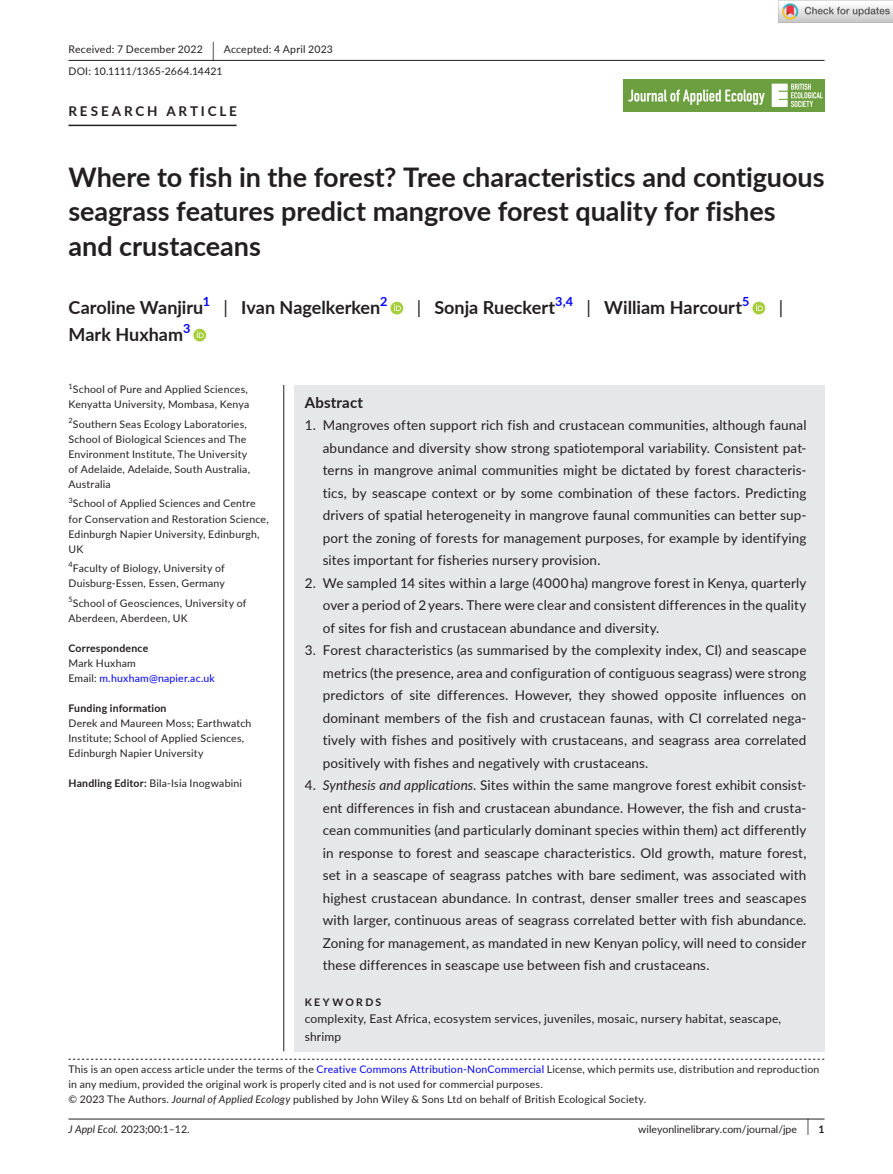
<style>
.page{position:relative;width:893px;height:1174px;background:#fff}
.page>*{position:absolute;margin:0;border:0;box-sizing:border-box;transform-origin:0 0}
.t1{font:700 27px/34.5px "Lato";color:#231f20}
.t2{font:700 18px "Lato";color:#231f20}
.t3{font:18px "Lato";color:#231f20}
.t4{font:700 15px "Lato";letter-spacing:.015em;color:#231f20}
.t5{font:13.5px/22.5px "Lato";letter-spacing:.01em;color:#231f20;text-align:justify}
.t6{font:700 13.5px "Lato";letter-spacing:.21em;color:#231f20}
.t7{font:700 12.6px "Lato";color:#00f}
.t8{font:12px/18px "Lato";letter-spacing:.015em;color:#231f20}
.t9{font:10.5px/15px "Lato";letter-spacing:.02em;color:#231f20}
.t10{font:10.5px/15px "Lato";letter-spacing:.02em;color:#00f}
.t11{font:10.5px "Lato";color:#231f20}
.t12{font:700 10.5px "Lato";letter-spacing:.02em;color:#231f20}
.t13{font:700 10.5px "Lato";letter-spacing:.22em;color:#231f20}
.t14{font:7.35px "Lato";color:#231f20}
.s1{font-size:19.65px}
.s2{font-weight:400}
.s3{color:#231f20}
.s4{font-weight:700}
.s5{font-style:italic}
.s6{color:#00f}
.s7{font-size:17.4px}
</style>
<div class="page">
<hr style="left:68px;top:1118px;width:756px;height:1px;background:#231f20">
<img style="left:623px;top:79px;width:201px;height:33px">
<hr style="left:68px;top:60px;width:756px;height:1px;background:#231f20">
<hr style="left:68px;top:125px;width:169px;height:1px;background:#231f20">
<div style="left:390px;top:302px;width:13px;height:12px;background:#a5cd39;border-radius:50%"></div>
<svg style="left:394px;top:304px;width:7px;height:7px"></svg>
<div style="left:752px;top:302px;width:13px;height:12px;background:#a5cd39;border-radius:50%"></div>
<svg style="left:756px;top:304px;width:7px;height:7px"></svg>
<svg style="left:193px;top:329px;width:13px;height:12px"></svg>
<svg style="left:197px;top:331px;width:7px;height:7px"></svg>
<svg style="left:68px;top:1058px;width:756px;height:1px"></svg>
<div style="left:294px;top:385px;width:530px;height:666px;background:#e6e7e9"></div>
<hr style="left:283px;top:385px;width:1px;height:666px;background:#231f20">
<img style="left:779px;top:0;width:114px;height:23px">
<p class="t9" style="left:68px;top:38px;width:266px;line-height:21.8px">Received: 7 December 2022 <span class="s1">|</span> Accepted: 4 April 2023<br>DOI: 10.1111/1365-2664.14421</p>
<p class="t6" style="left:68px;top:101px;width:170px">RESEARCH ARTICLE</p>
<h1 class="t1" style="left:68px;top:159px;width:758px">Where to fish in the forest? Tree characteristics and contiguous seagrass features predict mangrove forest quality for fishes and crustaceans</h1>
<h2 class="t2" style="left:68px;top:295px;width:136px">Caroline Wanjiru</h2>
<p class="t7" style="left:203px;top:292px;width:9px">1</p>
<h2 class="t2" style="left:224px;top:295px;width:158px"><span class="s2">|</span> Ivan Nagelkerken</h2>
<p class="t7" style="left:380px;top:292px;width:9px">2</p>
<h2 class="t2" style="left:417px;top:295px;width:140px"><span class="s2">|</span> Sonja Rueckert</h2>
<p class="t7" style="left:555px;top:292px;width:19px">3,4</p>
<h2 class="t2" style="left:587px;top:295px;width:157px"><span class="s2">|</span> William Harcourt</h2>
<p class="t7" style="left:742px;top:292px;width:9px">5</p>
<h2 class="t3" style="left:779px;top:295px;width:6px">|</h2>
<h2 class="t2" style="left:68px;top:322px;width:116px">Mark Huxham</h2>
<p class="t7" style="left:183px;top:319px;width:9px">3</p>
<p class="t14" style="left:68px;top:381px;width:6px">1</p>
<p class="t9" style="left:68px;top:382px;width:182px;text-align:center">School of Pure and Applied Sciences,<br>Kenyatta University, Mombasa, Kenya</p>
<p class="t9" style="left:68px;top:416px;width:183px"><sup>2</sup>Southern Seas Ecology Laboratories, School of Biological Sciences and The Environment Institute, The University of Adelaide, Adelaide, South Australia, Australia</p>
<p class="t9" style="left:68px;top:496px;width:202px"><sup>3</sup>School of Applied Sciences and Centre for Conservation and Restoration Science,<br>Edinburgh Napier University, Edinburgh,<br>UK</p>
<p class="t9" style="left:68px;top:560px;width:158px"><sup>4</sup>Faculty of Biology, University of<br>Duisburg-Essen, Essen, Germany</p>
<p class="t9" style="left:68px;top:595px;width:180px"><sup>5</sup>School of Geosciences, University of<br>Aberdeen, Aberdeen, UK</p>
<p class="t12" style="left:68px;top:640px;width:81px">Correspondence</p>
<p class="t10" style="left:68px;top:655px;width:148px"><span class="s3">Mark Huxham<br>Email:</span> m.huxham@napier.ac.uk</p>
<p class="t12" style="left:68px;top:700px;width:100px">Funding information</p>
<p class="t9" style="left:68px;top:715px;width:185px">Derek and Maureen Moss; Earthwatch<br>Institute; School of Applied Sciences,<br>Edinburgh Napier University</p>
<p class="t9" style="left:68px;top:775px;width:175px"><span class="s4">Handling Editor:</span> Bila-Isia Inogwabini</p>
<p class="t4" style="left:305px;top:391px;width:60px">Abstract</p>
<p class="t5" style="left:323px;top:413px;width:485px;text-indent:-18px">1. Mangroves often support rich fish and crustacean communities, although faunal abundance and diversity show strong spatiotemporal variability. Consistent pat&shy;terns in mangrove animal communities might be dictated by forest characteris&shy;tics, by seascape context or by some combination of these factors. Predicting drivers of spatial heterogeneity in mangrove faunal communities can better sup&shy;port the zoning of forests for management purposes, for example by identifying sites important for fisheries nursery provision.</p>
<p class="t5" style="left:323px;top:571px;width:485px;text-indent:-18px">2. We sampled 14 sites within a large (4000 ha) mangrove forest in Kenya, quarterly over a period of 2 years. There were clear and consistent differences in the quality of sites for fish and crustacean abundance and diversity.</p>
<p class="t5" style="left:323px;top:638px;width:485px;text-indent:-18px">3. Forest characteristics (as summarised by the complexity index, CI) and seascape metrics (the presence, area and configuration of contiguous seagrass) were strong predictors of site differences. However, they showed opposite influences on dominant members of the fish and crustacean faunas, with CI correlated nega&shy;tively with fishes and positively with crustaceans, and seagrass area correlated positively with fishes and negatively with crustaceans.</p>
<p class="t5" style="left:323px;top:773px;width:485px;text-indent:-18px">4. <span class="s5">Synthesis and applications</span>. Sites within the same mangrove forest exhibit consist&shy;ent differences in fish and crustacean abundance. However, the fish and crusta&shy;cean communities (and particularly dominant species within them) act differently in response to forest and seascape characteristics. Old growth, mature forest, set in a seascape of seagrass patches with bare sediment, was associated with highest crustacean abundance. In contrast, denser smaller trees and seascapes with larger, continuous areas of seagrass correlated better with fish abundance.<br>Zoning for management, as mandated in new Kenyan policy, will need to consider these differences in seascape use between fish and crustaceans.</p>
<p class="t13" style="left:305px;top:994px;width:78px">KEYWORDS</p>
<p class="t8" style="left:305px;top:1009px;width:478px">complexity, East Africa, ecosystem services, juveniles, mosaic, nursery habitat, seascape, shrimp</p>
<p class="t9" style="left:68px;top:1061px;width:752px">This is an open access article under the terms of the <span class="s6">Creative Commons Attribution-NonCommercial</span> License, which permits use, distribution and reproduction in any medium, provided the original work is properly cited and is not used for commercial purposes.<br>© 2023 The Authors. <span class="s5">Journal of Applied Ecology</span> published by John Wiley &amp; Sons Ltd on behalf of British Ecological Society.</p>
<p class="t9" style="left:68px;top:1121px;width:123px"><span class="s5">J Appl Ecol.</span> 2023;00:1–12.</p>
<p class="t11" style="left:638px;top:1121px;width:188px">wileyonlinelibrary.com/journal/jpe <span class="s7">|</span> <span class="s4">1</span></p>
</div>
